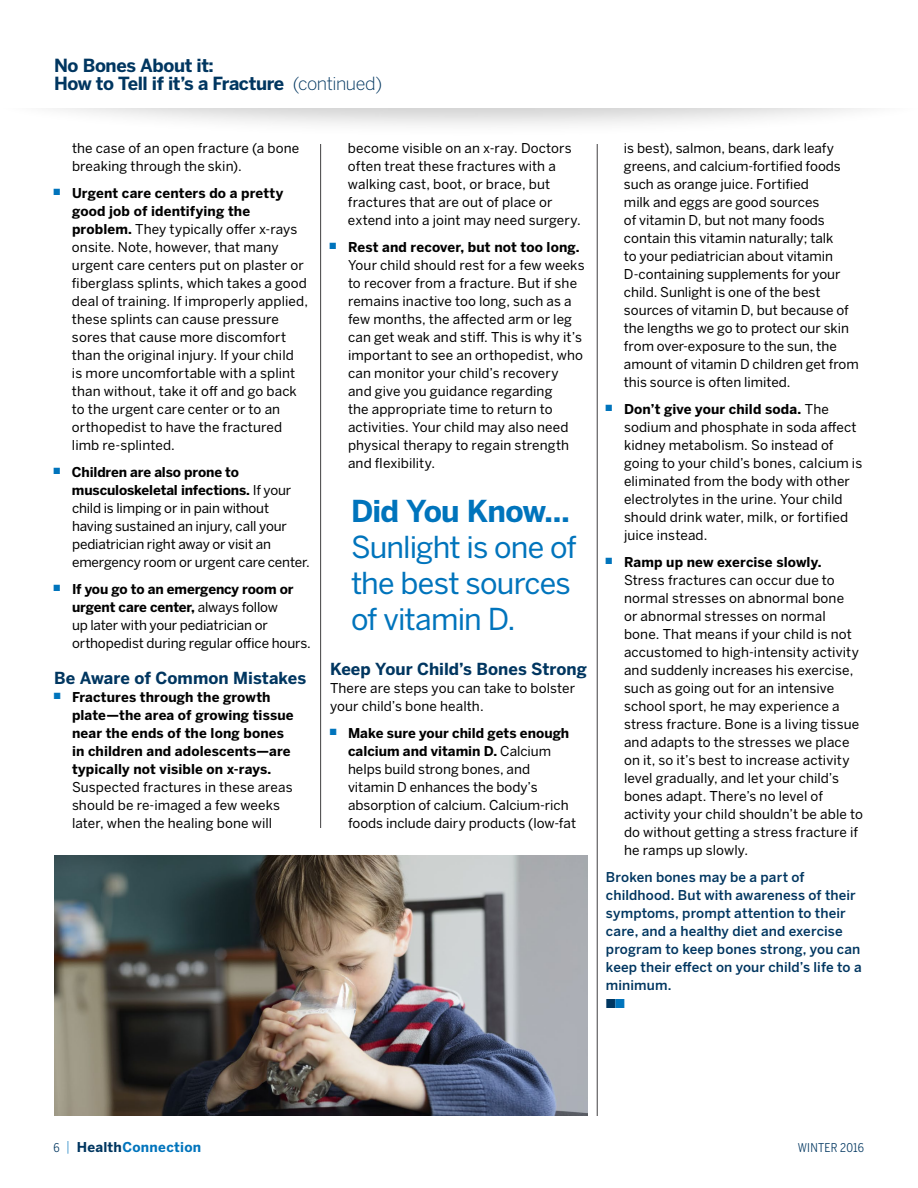
<style>
.page{position:relative;width:918px;height:1188px;background:#fff}
.page>*{position:absolute;margin:0;border:0;box-sizing:border-box;transform-origin:0 0}
.t1{font:30px/36px "Benton Sans";letter-spacing:-.03em;color:#0074bc}
.t2{font:19.5px "Arial Narrow";color:#003660}
.t3{font:700 18px/18px "Benton Sans";letter-spacing:-.025em;color:#003660}
.t4{font:700 16.5px "Benton Sans";color:#003660}
.t5{font:13.5px/18px "Benton Sans";letter-spacing:.005em;color:#000}
.t6{font:700 13.5px/18px "Benton Sans";letter-spacing:.01em;color:#000}
.t7{font:500 13.5px/18px "Benton Sans";letter-spacing:.01em;color:#003660}
.t8{font:700 13.5px "Benton Sans";letter-spacing:.02em;color:#0074bc}
.t9{font:12px "Benton Sans Condensed";letter-spacing:.02em;color:#003660}
.s1{font-weight:300}
.s2{font-weight:700}
.s3{font-weight:400}
.s4{color:#0074bc}
.s5{font-family:"Benton Sans Condensed";font-weight:400;font-size:12px;color:#003660}
.s6{color:#003660}
</style>
<div class="page">
<div style="left:0;top:36px;width:918px;height:102px;background:#000;opacity:.2"></div>
<div style="left:1px;top:6px;width:917px;height:102px;background:#fff"></div>
<hr style="left:320px;top:144px;width:1px;height:684px;background:#414042">
<hr style="left:597px;top:144px;width:1px;height:972px;background:#414042">
<img style="left:54px;top:855px;width:534px;height:261px">
<h3 class="t3" style="left:54px;top:57px;width:330px">No Bones About it:<br>How to Tell if it’s a Fracture <span class="s1">(continued)</span></h3>
<p class="t5" style="left:72px;top:139px;width:229px">the case of an open fracture (a bone breaking through the skin).</p>
<p class="t5" style="left:72px;top:184px;width:238px;text-indent:-18px"><sup>■</sup> <span class="s2">Urgent care centers do a pretty good job of identifying the problem.</span> They typically offer x-rays onsite. Note, however, that many urgent care centers put on plaster or fiberglass splints, which takes a good deal of training. If improperly applied, these splints can cause pressure sores that cause more discomfort than the original injury. If your child<br>is more uncomfortable with a splint than without, take it off and go back to the urgent care center or to an orthopedist to have the fractured limb re-splinted.</p>
<p class="t5" style="left:72px;top:463px;width:239px;text-indent:-18px"><sup>■</sup> <span class="s2">Children are also prone to musculoskeletal infections.</span> If your child is limping or in pain without having sustained an injury, call your pediatrician right away or visit an emergency room or urgent care center.</p>
<p class="t5" style="left:72px;top:580px;width:240px;text-indent:-18px"><sup>■</sup> <span class="s2">If you go to an emergency room or urgent care center,</span> always follow<br>up later with your pediatrician or orthopedist during regular office hours.</p>
<h3 class="t4" style="left:54px;top:668px;width:254px">Be Aware of Common Mistakes</h3>
<p class="t6" style="left:72px;top:688px;width:223px;text-indent:-18px"><sup>■</sup> Fractures through the growth plate—the area of growing tissue near the ends of the long bones in children and adolescents—are typically not visible on x-rays.<br><span class="s3">Suspected fractures in these areas should be re-imaged a few weeks later, when the healing bone will</span></p>
<p class="t5" style="left:348px;top:139px;width:234px">become visible on an x-ray. Doctors often treat these fractures with a walking cast, boot, or brace, but fractures that are out of place or extend into a joint may need surgery.</p>
<p class="t5" style="left:348px;top:238px;width:238px;text-indent:-18px"><sup>■</sup> <span class="s2">Rest and recover, but not too long.<br></span>Your child should rest for a few weeks to recover from a fracture. But if she remains inactive too long, such as a few months, the affected arm or leg can get weak and stiff. This is why it’s important to see an orthopedist, who can monitor your child’s recovery and give you guidance regarding<br>the appropriate time to return to activities. Your child may also need physical therapy to regain strength and flexibility.</p>
<p class="t1" style="left:351px;top:493px;width:227px"><span class="s2">Did You Know…<br></span>Sunlight is one of the best sources of vitamin D.</p>
<h3 class="t4" style="left:330px;top:659px;width:258px">Keep Your Child’s Bones Strong</h3>
<p class="t5" style="left:330px;top:679px;width:247px">There are steps you can take to bolster your child’s bone health.</p>
<p class="t5" style="left:348px;top:724px;width:230px;text-indent:-18px"><sup>■</sup> <span class="s2">Make sure your child gets enough calcium and vitamin D.</span> Calcium helps build strong bones, and vitamin D enhances the body’s absorption of calcium. Calcium-rich foods include dairy products (low-fat</p>
<p class="t5" style="left:624px;top:139px;width:236px">is best), salmon, beans, dark leafy greens, and calcium-fortified foods such as orange juice. Fortified<br>milk and eggs are good sources<br>of vitamin D, but not many foods contain this vitamin naturally; talk<br>to your pediatrician about vitamin D-containing supplements for your child. Sunlight is one of the best sources of vitamin D, but because of the lengths we go to protect our skin from over-exposure to the sun, the amount of vitamin D children get from this source is often limited.</p>
<p class="t5" style="left:624px;top:400px;width:240px;text-indent:-18px"><sup>■</sup> <span class="s2">Don’t give your child soda.</span> The sodium and phosphate in soda affect kidney metabolism. So instead of going to your child’s bones, calcium is eliminated from the body with other electrolytes in the urine. Your child should drink water, milk, or fortified juice instead.</p>
<p class="t5" style="left:624px;top:553px;width:240px;text-indent:-18px"><sup>■</sup> <span class="s2">Ramp up new exercise slowly.<br></span>Stress fractures can occur due to normal stresses on abnormal bone<br>or abnormal stresses on normal bone. That means if your child is not accustomed to high-intensity activity and suddenly increases his exercise, such as going out for an intensive school sport, he may experience a stress fracture. Bone is a living tissue and adapts to the stresses we place on it, so it’s best to increase activity level gradually, and let your child’s bones adapt. There’s no level of activity your child shouldn’t be able to do without getting a stress fracture if he ramps up slowly.</p>
<p class="t7" style="left:606px;top:868px;width:257px">Broken bones may be a part of childhood. But with awareness of their symptoms, prompt attention to their care, and a healthy diet and exercise program to keep bones strong, you can keep their effect on your child’s life to a minimum.</p>
<h2 class="t2" style="left:607px;top:987px;width:22px">■ <span class="s4">■</span></h2>
<p class="t8" style="left:53px;top:1139px;width:149px"><span class="s5">6</span> <span class="s1">|</span> <span class="s6">Health</span>Connection</p>
<p class="t9" style="left:798px;top:1140px;width:68px">WINTER 2016</p>
</div>
